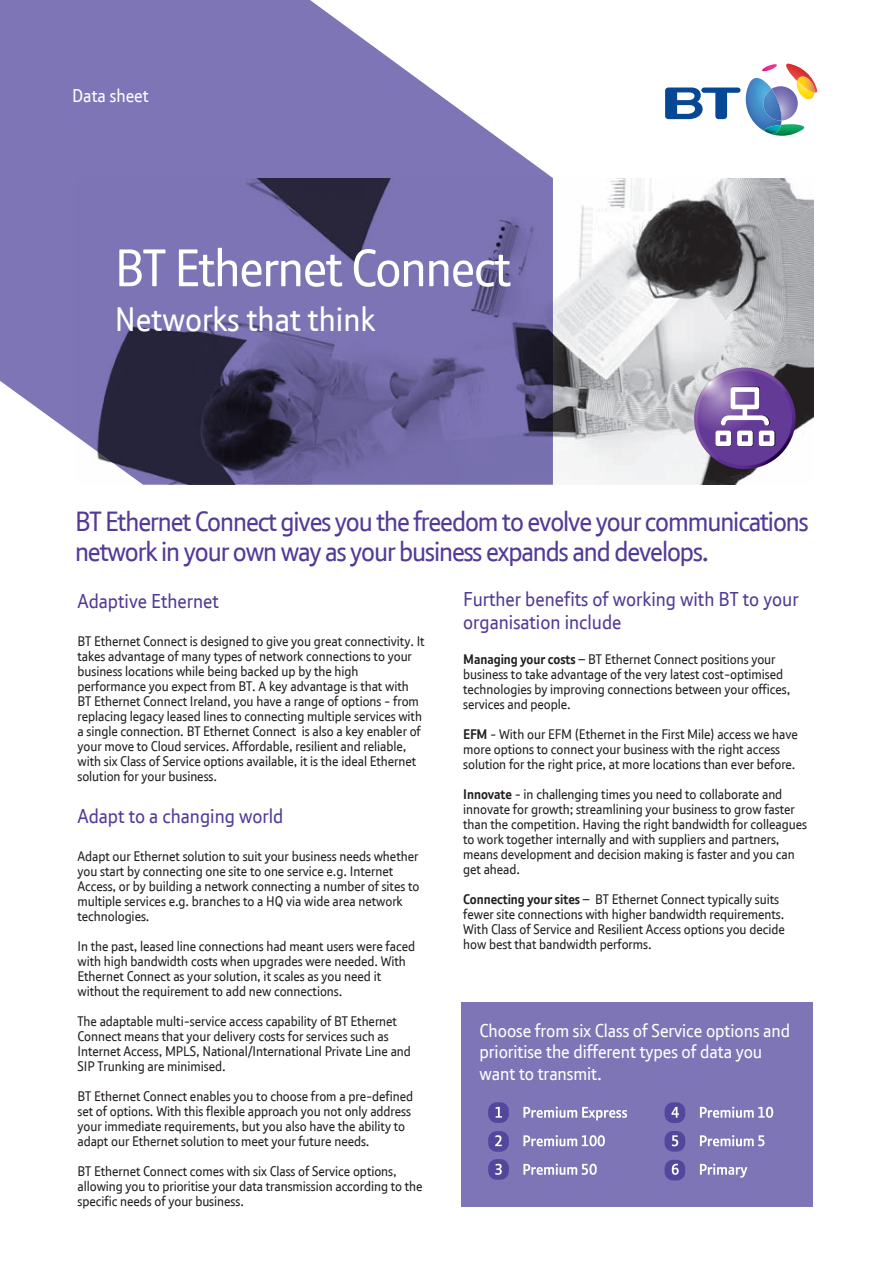
<style>
.page{position:relative;width:893px;height:1263px;background:#fff}
.page>*{position:absolute;margin:0;border:0;box-sizing:border-box;transform-origin:0 0}
.t1{font:51px "New BT";letter-spacing:-.025em;color:#fff}
.t2{font:33px "New BT";color:#fff}
.t3{font:27px/30px "New BT";letter-spacing:-.04em;color:#543a97}
.t4{font:19.5px/23.4px "New BT";color:#543a97}
.t5{font:18px/21.6px "New BT";letter-spacing:-.005em;color:#fff}
.t6{font:13.5px/15px "New BT";letter-spacing:-.005em;color:#231f20}
.s1{font-weight:700}
</style>
<div class="page">
<img style="left:553px;top:178px;width:260px;height:307px">
<svg style="left:665px;top:64px;width:152px;height:72px"></svg>
<svg style="left:0;top:0;width:553px;height:485px;background:#7e77aa"></svg>
<svg style="left:694px;top:368px;width:102px;height:101px"></svg>
<div style="left:698px;top:371px;width:94px;height:95px;background:#643a97;border-radius:50%"></div>
<img style="left:717px;top:431px;width:58px;height:16px">
<svg style="left:694px;top:368px;width:80px;height:78px"></svg>
<div style="left:461px;top:1002px;width:351px;height:204px;background:#7d75b5"></div>
<div style="left:488px;top:1102px;width:21px;height:21px;background:#52479d;border-radius:9px"></div>
<div style="left:488px;top:1131px;width:21px;height:21px;background:#52479d;border-radius:9px"></div>
<div style="left:488px;top:1159px;width:21px;height:21px;background:#52479d;border-radius:9px"></div>
<div style="left:665px;top:1102px;width:20px;height:21px;background:#52479d;border-radius:9px"></div>
<div style="left:665px;top:1131px;width:20px;height:20px;background:#52479d;border-radius:9px"></div>
<div style="left:665px;top:1160px;width:20px;height:20px;background:#52479d;border-radius:9px"></div>
<svg style="left:496px;top:1107px;width:6px;height:11px"></svg>
<svg style="left:523px;top:1106px;width:104px;height:14px"></svg>
<svg style="left:495px;top:1135px;width:7px;height:11px"></svg>
<svg style="left:523px;top:1135px;width:82px;height:11px"></svg>
<svg style="left:495px;top:1164px;width:7px;height:11px"></svg>
<svg style="left:523px;top:1163px;width:74px;height:12px"></svg>
<svg style="left:671px;top:1107px;width:8px;height:11px"></svg>
<svg style="left:700px;top:1106px;width:73px;height:12px"></svg>
<svg style="left:672px;top:1135px;width:6px;height:11px"></svg>
<svg style="left:700px;top:1135px;width:64px;height:11px"></svg>
<svg style="left:672px;top:1164px;width:7px;height:11px"></svg>
<svg style="left:700px;top:1163px;width:47px;height:14px"></svg>
<h3 class="t5" style="left:72px;top:84px;width:78px">Data sheet</h3>
<h1 class="t1" style="left:115px;top:236px;width:398px">BT Ethernet Connect</h1>
<h2 class="t2" style="left:115px;top:299px;width:262px">Networks that think</h2>
<h3 class="t3" style="left:75px;top:506px;width:735px">BT Ethernet Connect gives you the freedom to evolve your communications network in your own way as your business expands and develops.</h3>
<h3 class="t4" style="left:463px;top:587px;width:337px">Further benefits of working with BT to your organisation include</h3>
<p class="t6" style="left:463px;top:651px;width:329px"><span class="s1">Managing your costs</span> – BT Ethernet Connect positions your business to take advantage of the very latest cost-optimised technologies by improving connections between your offices, services and people.</p>
<p class="t6" style="left:463px;top:726px;width:336px"><span class="s1">EFM</span> - With our EFM (Ethernet in the First Mile) access we have more options to connect your business with the right access solution for the right price, at more locations than ever before.</p>
<p class="t6" style="left:463px;top:786px;width:345px"><span class="s1">Innovate</span> - in challenging times you need to collaborate and innovate for growth; streamlining your business to grow faster than the competition. Having the right bandwidth for colleagues to work together internally and with suppliers and partners, means development and decision making is faster and you can get ahead.</p>
<p class="t6" style="left:463px;top:891px;width:323px"><span class="s1">Connecting your sites</span> – BT Ethernet Connect typically suits fewer site connections with higher bandwidth requirements.<br>With Class of Service and Resilient Access options you decide how best that bandwidth performs.</p>
<h3 class="t4" style="left:77px;top:589px;width:143px">Adaptive Ethernet</h3>
<p class="t6" style="left:77px;top:634px;width:349px">BT Ethernet Connect is designed to give you great connectivity. It takes advantage of many types of network connections to your business locations while being backed up by the high performance you expect from BT. A key advantage is that with BT Ethernet Connect Ireland, you have a range of options - from replacing legacy leased lines to connecting multiple services with a single connection. BT Ethernet Connect is also a key enabler of your move to Cloud services. Affordable, resilient and reliable, with six Class of Service options available, it is the ideal Ethernet solution for your business.</p>
<h3 class="t4" style="left:77px;top:804px;width:207px">Adapt to a changing world</h3>
<p class="t6" style="left:77px;top:848px;width:343px">Adapt our Ethernet solution to suit your business needs whether you start by connecting one site to one service e.g. Internet Access, or by building a network connecting a number of sites to multiple services e.g. branches to a HQ via wide area network technologies.</p>
<p class="t6" style="left:77px;top:938px;width:339px">In the past, leased line connections had meant users were faced with high bandwidth costs when upgrades were needed. With Ethernet Connect as your solution, it scales as you need it without the requirement to add new connections.</p>
<p class="t6" style="left:77px;top:1013px;width:335px">The adaptable multi-service access capability of BT Ethernet Connect means that your delivery costs for services such as Internet Access, MPLS, National/International Private Line and SIP Trunking are minimised.</p>
<p class="t6" style="left:77px;top:1088px;width:337px">BT Ethernet Connect enables you to choose from a pre-defined set of options. With this flexible approach you not only address your immediate requirements, but you also have the ability to adapt our Ethernet solution to meet your future needs.</p>
<p class="t6" style="left:77px;top:1163px;width:347px">BT Ethernet Connect comes with six Class of Service options, allowing you to prioritise your data transmission according to the specific needs of your business.</p>
<h3 class="t5" style="left:480px;top:1019px;width:312px">Choose from six Class of Service options and prioritise the different types of data you want to transmit.</h3>
</div>
